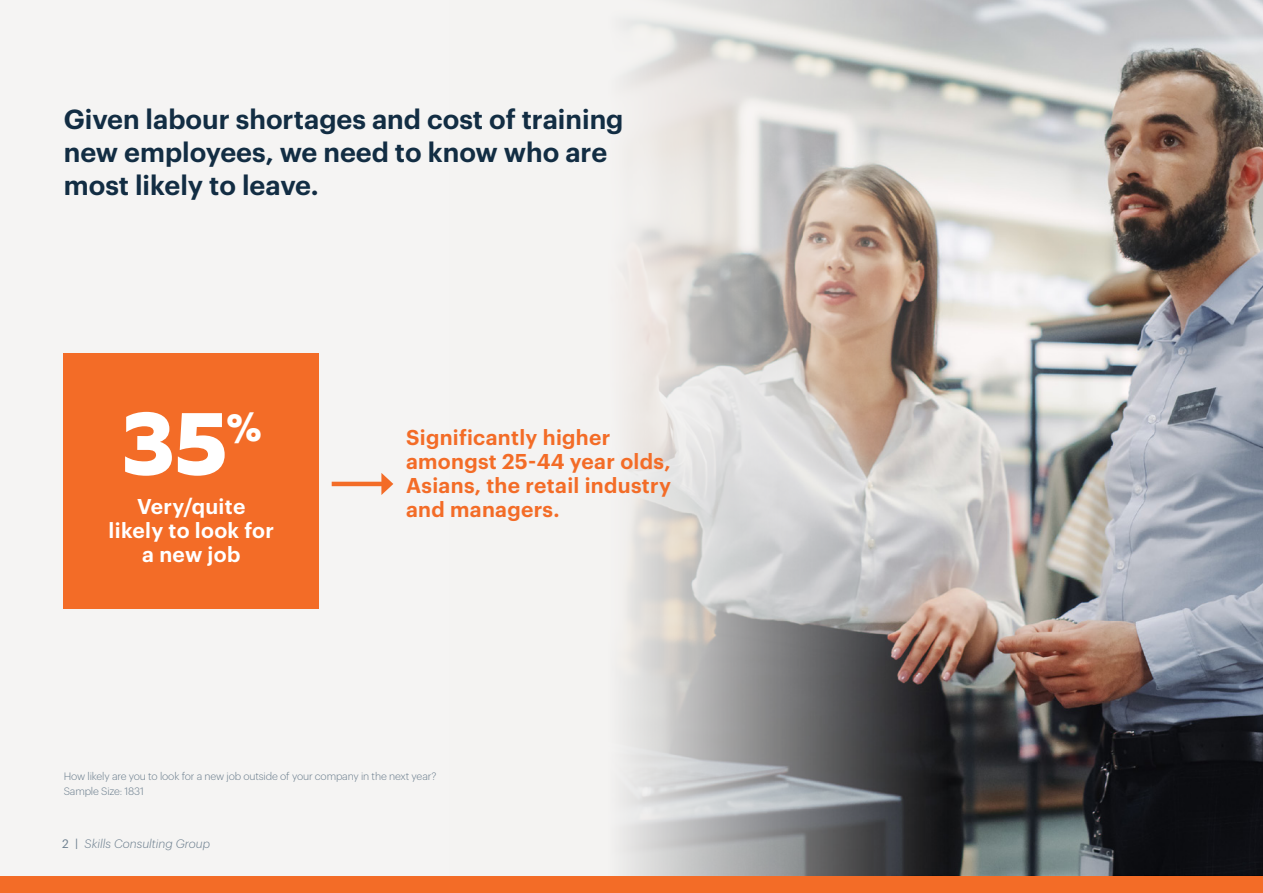
<style>
.page{position:relative;width:1263px;height:893px;background:#f5f4f3}
.page>*{position:absolute;margin:0;border:0;box-sizing:border-box;transform-origin:0 0}
._05_Heading_Small{font:800 90px "Muller";color:#fff}
._05_Heading_Small-2{font:800 37.8px "Muller";color:#fff}
._04_Body{font:600 27px/33px "Graphik";color:#122d43}
._05_Heading_Small-3{font:600 21px/24px "Graphik";letter-spacing:.015em;color:#f36c27}
._05_Heading_Small-4{font:600 21px/24px "Graphik";letter-spacing:.015em;color:#fff;text-align:center}
.t1{font:italic 300 12px "Graphik";color:#697c8c}
._05_Heading_Small-5{font:300 10.5px/15px "Graphik";letter-spacing:-.015em;color:#697c8c}
.s1{font-weight:400;font-style:normal}
</style>
<div class="page">
<div style="left:0;top:876px;width:1263px;height:17px;background:#f36c27"></div>
<img style="left:620px;top:0;width:643px;height:876px">
<div style="left:64px;top:353px;width:255px;height:255px;background:#f36c27"></div>
<hr style="left:332px;top:482px;width:54px;height:4px;background:#f36c27">
<svg style="left:381px;top:473px;width:12px;height:22px"></svg>
<p class="_04_Body" style="left:64px;top:100px;width:561px">Given labour shortages and cost of training new employees, we need to know who are most likely to leave.</p>
<p class="_05_Heading_Small" style="left:121px;top:386px;width:108px">35</p>
<p class="_05_Heading_Small-2" style="left:226px;top:404px;width:37px">%</p>
<p class="_05_Heading_Small-4" style="left:109px;top:492px;width:167px">Very/quite likely to look for a new job</p>
<p class="_05_Heading_Small-3" style="left:406px;top:423px;width:266px">Significantly higher amongst 25-44 year olds,<br>Asians, the retail industry and managers.</p>
<p class="_05_Heading_Small-5" style="left:64px;top:768px;width:374px">How likely are you to look for a new job outside of your company in the next year?<br>Sample Size: 1831</p>
<p class="t1" style="left:62px;top:835px;width:149px"><span class="s1">2 |</span> Skills Consulting Group</p>
</div>
